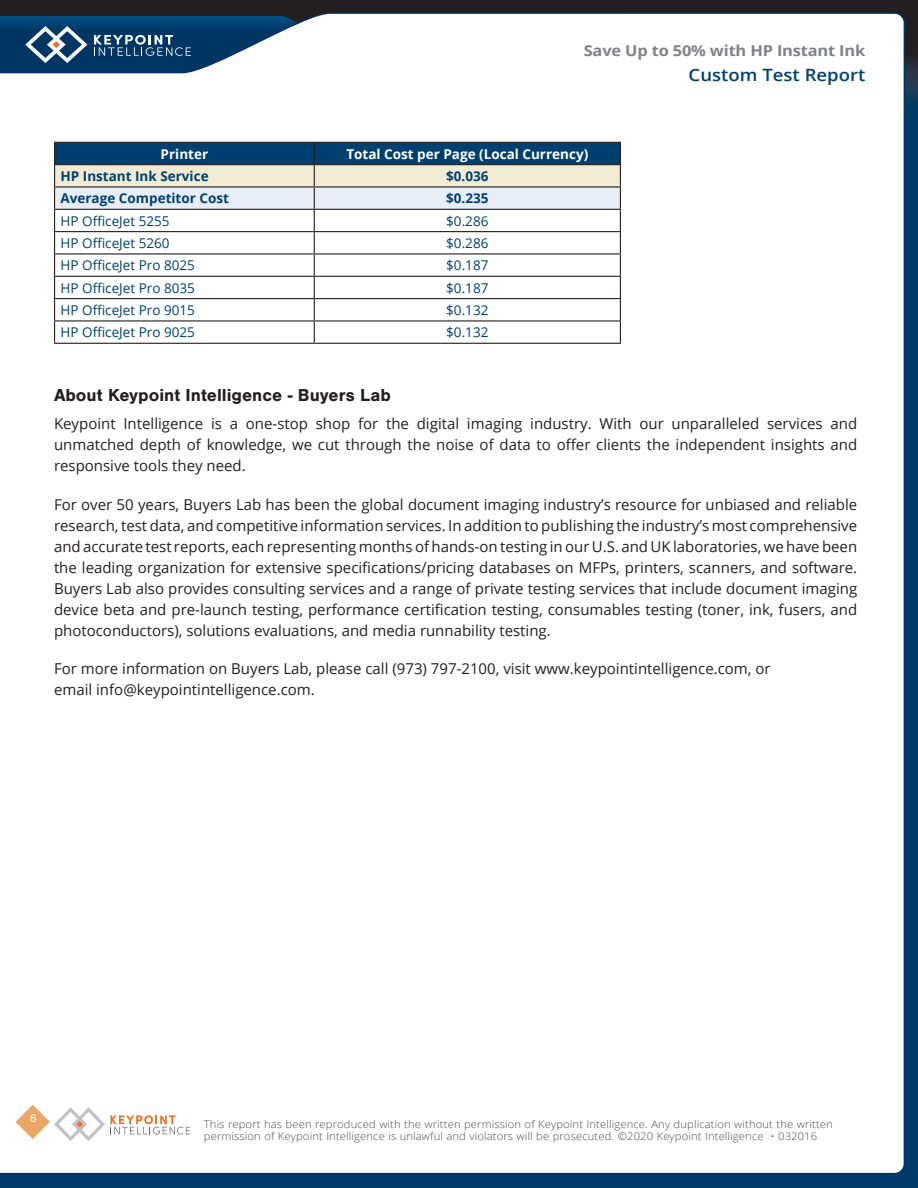
<style>
.page{position:relative;width:918px;height:1188px;background:#fff}
.page>*{position:absolute;margin:0;border:0;box-sizing:border-box;transform-origin:0 0}
.CTR_SUB_SUBHEAD{font:700 18px "Nimbus San";color:#231f20}
.t1{font:600 16.95px "Open Sans";color:#004071;scale:1.09 1}
.CTR_INT_BODY{font:15px/21px "Open Sans";color:#231f20;text-align:justify}
.t2{font:700 15px "Open Sans";letter-spacing:-.01em;color:#808285;scale:1.09 1}
.CTR_TABLE_TITLE{font:13.5px "Open Sans";color:#004071}
.CTR_TABLE_TITLE-2{font:700 13.5px "Open Sans";color:#004071}
.CTR_TABLE_HEAD_WHITE{font:700 13.5px "Open Sans";color:#fff}
.t3{font:11.85px "Nimbus San";color:#fff}
.t4{font:300 10.5px/12px "Open Sans";letter-spacing:.01em;color:#4b4c4d;scale:1.07 1}
</style>
<div class="page">
<div style="left:0;top:60px;width:918px;height:1128px;background:#003a6a"></div>
<div style="left:0;top:0;width:918px;height:72px;background:#231f20"></div>
<svg style="left:906px;top:58px;width:12px;height:42px"></svg>
<div style="left:0;top:12px;width:906px;height:1161px;background:#fff"></div>
<svg style="left:0;top:16px;width:353px;height:69px;background:#7292ac"></svg>
<svg style="left:9px;top:1098px;width:181px;height:47px;background:#f7eee7"></svg>
<svg style="left:54px;top:142px;width:567px;height:201px;background:#d2d8dc"></svg>
<hr style="left:54px;top:343px;width:260px;height:1px;background:#231f20">
<hr style="left:314px;top:343px;width:307px;height:1px;background:#231f20">
<p class="t2" style="left:584px;top:40px;width:260px">Save Up to 50% with HP Instant Ink</p>
<p class="t1" style="left:689px;top:63px;width:164px">Custom Test Report</p>
<p class="CTR_TABLE_HEAD_WHITE" style="left:161px;top:144px;width:49px">Printer</p>
<p class="CTR_TABLE_HEAD_WHITE" style="left:346px;top:144px;width:243px">Total Cost per Page (Local Currency)</p>
<p class="CTR_TABLE_TITLE-2" style="left:61px;top:167px;width:150px">HP Instant Ink Service</p>
<p class="CTR_TABLE_TITLE-2" style="left:446px;top:167px;width:44px">$0.036</p>
<p class="CTR_TABLE_TITLE-2" style="left:61px;top:189px;width:170px">Average Competitor Cost</p>
<p class="CTR_TABLE_TITLE-2" style="left:446px;top:189px;width:44px">$0.235</p>
<p class="CTR_TABLE_TITLE" style="left:61px;top:211px;width:111px">HP OfficeJet 5255</p>
<p class="CTR_TABLE_TITLE" style="left:446px;top:211px;width:44px">$0.286</p>
<p class="CTR_TABLE_TITLE" style="left:61px;top:234px;width:111px">HP OfficeJet 5260</p>
<p class="CTR_TABLE_TITLE" style="left:446px;top:234px;width:44px">$0.286</p>
<p class="CTR_TABLE_TITLE" style="left:61px;top:256px;width:136px">HP OfficeJet Pro 8025</p>
<p class="CTR_TABLE_TITLE" style="left:446px;top:256px;width:44px">$0.187</p>
<p class="CTR_TABLE_TITLE" style="left:61px;top:278px;width:136px">HP OfficeJet Pro 8035</p>
<p class="CTR_TABLE_TITLE" style="left:446px;top:278px;width:44px">$0.187</p>
<p class="CTR_TABLE_TITLE" style="left:61px;top:301px;width:136px">HP OfficeJet Pro 9015</p>
<p class="CTR_TABLE_TITLE" style="left:446px;top:301px;width:44px">$0.132</p>
<p class="CTR_TABLE_TITLE" style="left:61px;top:323px;width:136px">HP OfficeJet Pro 9025</p>
<p class="CTR_TABLE_TITLE" style="left:446px;top:323px;width:44px">$0.132</p>
<p class="CTR_SUB_SUBHEAD" style="left:54px;top:385px;width:339px">About Keypoint Intelligence - Buyers Lab</p>
<p class="CTR_INT_BODY" style="left:54px;top:413px;width:805px">Keypoint Intelligence is a one-stop shop for the digital imaging industry. With our unparalleled services and unmatched depth of knowledge, we cut through the noise of data to offer clients the independent insights and responsive tools they need.</p>
<p class="CTR_INT_BODY" style="left:54px;top:493px;width:805px">For over 50 years, Buyers Lab has been the global document imaging industry’s resource for unbiased and reliable research, test data, and competitive information services. In addition to publishing the industry’s most comprehensive and accurate test reports, each representing months of hands-on testing in our U.S. and UK laboratories, we have been the leading organization for extensive specifications/pricing databases on MFPs, printers, scanners, and software.<br>Buyers Lab also provides consulting services and a range of private testing services that include document imaging device beta and pre-launch testing, performance certification testing, consumables testing (toner, ink, fusers, and photoconductors), solutions evaluations, and media runnability testing.</p>
<p class="CTR_INT_BODY" style="left:54px;top:658px;width:718px">For more information on Buyers Lab, please call (973) 797-2100, visit www.keypointintelligence.com, or email info@keypointintelligence.com.</p>
<p class="t3" style="left:30px;top:1112px;width:8px">6</p>
<p class="t4" style="left:204px;top:1118px;width:589px">This report has been reproduced with the written permission of Keypoint Intelligence. Any duplication without the written permission of Keypoint Intelligence is unlawful and violators will be prosecuted. ©2020 Keypoint Intelligence • 032016</p>
</div>
